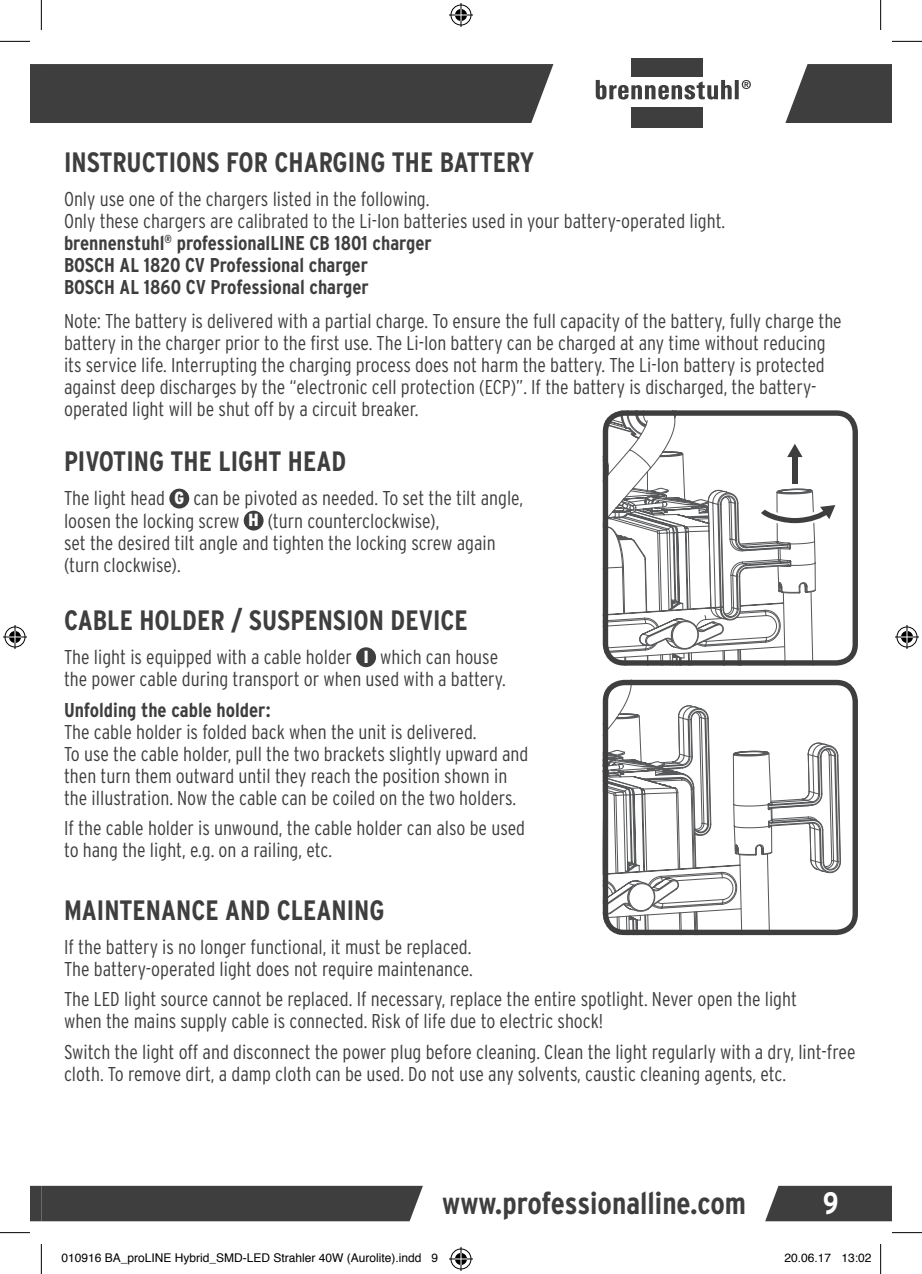
<style>
.page{position:relative;width:922px;height:1274px;background:#fff}
.page>*{position:absolute;margin:0;border:0;box-sizing:border-box;transform-origin:0 0}
.t1{font:700 condensed 31px "Interstate";color:#3e3e3f}
.t2{font:700 condensed 31px "Interstate";color:#fff}
.t3{font:700 condensed 28px "Interstate";color:#3e3e3f}
.t4{font:300 condensed 20px/22px "Interstate";color:#3e3e3f}
.t5{font:700 condensed 20px "Interstate";color:#3e3e3f}
.t6{font:12px "Helvetica";color:#000}
.s1{font-weight:700}
.s2{font-weight:900;font-size:17.4px;color:#fff}
</style>
<div class="page">
<div style="left:631px;top:58px;width:71px;height:19px;background:#3e3e3f"></div>
<div style="left:631px;top:107px;width:71px;height:20px;background:#3e3e3f"></div>
<svg style="left:735px;top:80px;width:4px;height:19px"></svg>
<svg style="left:596px;top:80px;width:136px;height:20px"></svg>
<svg style="left:742px;top:80px;width:9px;height:9px"></svg>
<div style="left:30px;top:64px;width:523px;height:59px;background:#3e3e3f"></div>
<svg style="left:785px;top:64px;width:107px;height:59px;background:#525253"></svg>
<svg style="left:765px;top:1185px;width:127px;height:36px;background:#4c4c4d"></svg>
<div style="left:30px;top:1185px;width:393px;height:36px;background:#3e3e3f"></div>
<div style="left:169px;top:488px;width:20px;height:20px;background:#3e3e3f;border-radius:50%"></div>
<div style="left:244px;top:510px;width:19px;height:20px;background:#3e3e3f;border-radius:50%"></div>
<div style="left:356px;top:647px;width:20px;height:20px;background:#3e3e3f;border-radius:50%"></div>
<svg style="left:603px;top:416px;width:233px;height:249px"></svg>
<div style="left:603px;top:410px;width:255px;height:255px;border:5px solid #3e3e3f;border-radius:19px"></div>
<svg style="left:603px;top:685px;width:238px;height:250px"></svg>
<div style="left:603px;top:679px;width:255px;height:256px;border:5px solid #3e3e3f;border-radius:19px"></div>
<hr style="left:0;top:41px;width:30px;height:1px;background:#000">
<hr style="left:892px;top:41px;width:30px;height:1px;background:#000">
<hr style="left:0;top:1232px;width:30px;height:1px;background:#000">
<hr style="left:892px;top:1232px;width:30px;height:1px;background:#000">
<hr style="left:41px;top:0;width:1px;height:30px;background:#000">
<hr style="left:41px;top:1243px;width:1px;height:30px;background:#000">
<hr style="left:880px;top:0;width:1px;height:30px;background:#000">
<hr style="left:880px;top:1243px;width:1px;height:30px;background:#000">
<svg style="left:449px;top:3px;width:24px;height:24px"></svg>
<svg style="left:449px;top:1247px;width:24px;height:23px"></svg>
<svg style="left:3px;top:625px;width:24px;height:24px"></svg>
<svg style="left:895px;top:625px;width:24px;height:24px"></svg>
<h2 class="t3" style="left:64px;top:145px;width:472px">INSTRUCTIONS FOR CHARGING THE BATTERY</h2>
<p class="t4" style="left:64px;top:187px;width:663px">Only use one of the chargers listed in the following.<br>Only these chargers are calibrated to the Li-Ion batteries used in your battery-operated light. <span class="s1">brennenstuhl</span><sup>®</sup> <span class="s1">professionalLINE CB 1801 charger<br>BOSCH AL 1820 CV Professional charger<br>BOSCH AL 1860 CV Professional charger</span></p>
<p class="t4" style="left:64px;top:309px;width:779px">Note: The battery is delivered with a partial charge. To ensure the full capacity of the battery, fully charge the battery in the charger prior to the first use. The Li-Ion battery can be charged at any time without reducing its service life. Interrupting the charging process does not harm the battery. The Li-Ion battery is protected against deep discharges by the “electronic cell protection (ECP)”. If the battery is discharged, the battery&shy;operated light will be shut off by a circuit breaker.</p>
<h2 class="t3" style="left:64px;top:444px;width:284px">PIVOTING THE LIGHT HEAD</h2>
<p class="t4" style="left:64px;top:487px;width:461px">The light head <span class="s2">G</span> can be pivoted as needed. To set the tilt angle, loosen the locking screw <span class="s2">H</span> (turn counterclockwise),<br>set the desired tilt angle and tighten the locking screw again (turn clockwise).</p>
<h2 class="t3" style="left:64px;top:603px;width:405px">CABLE HOLDER / SUSPENSION DEVICE</h2>
<p class="t4" style="left:64px;top:646px;width:443px">The light is equipped with a cable holder <span class="s2">I</span> which can house the power cable during transport or when used with a battery.</p>
<p class="t5" style="left:64px;top:697px;width:208px">Unfolding the cable holder:</p>
<p class="t4" style="left:64px;top:720px;width:466px">The cable holder is folded back when the unit is delivered.<br>To use the cable holder, pull the two brackets slightly upward and then turn them outward until they reach the position shown in the illustration. Now the cable can be coiled on the two holders.</p>
<p class="t4" style="left:64px;top:817px;width:463px">If the cable holder is unwound, the cable holder can also be used to hang the light, e.g. on a railing, etc.</p>
<h2 class="t3" style="left:64px;top:892px;width:322px">MAINTENANCE AND CLEANING</h2>
<p class="t4" style="left:64px;top:935px;width:410px">If the battery is no longer functional, it must be replaced.<br>The battery-operated light does not require maintenance.</p>
<p class="t4" style="left:64px;top:988px;width:734px">The LED light source cannot be replaced. If necessary, replace the entire spotlight. Never open the light when the mains supply cable is connected. Risk of life due to electric shock!</p>
<p class="t4" style="left:64px;top:1040px;width:793px">Switch the light off and disconnect the power plug before cleaning. Clean the light regularly with a dry, lint-free cloth. To remove dirt, a damp cloth can be used. Do not use any solvents, caustic cleaning agents, etc.</p>
<h1 class="t1" style="left:442px;top:1184px;width:305px">www.professionalline.com</h1>
<h1 class="t2" style="left:823px;top:1184px;width:17px">9</h1>
<p class="t6" style="left:61px;top:1248px;width:378px">010916 BA_proLINE Hybrid_SMD-LED Strahler 40W (Aurolite).indd 9</p>
<p class="t6" style="left:784px;top:1248px;width:88px">20.06.17 13:02</p>
</div>
